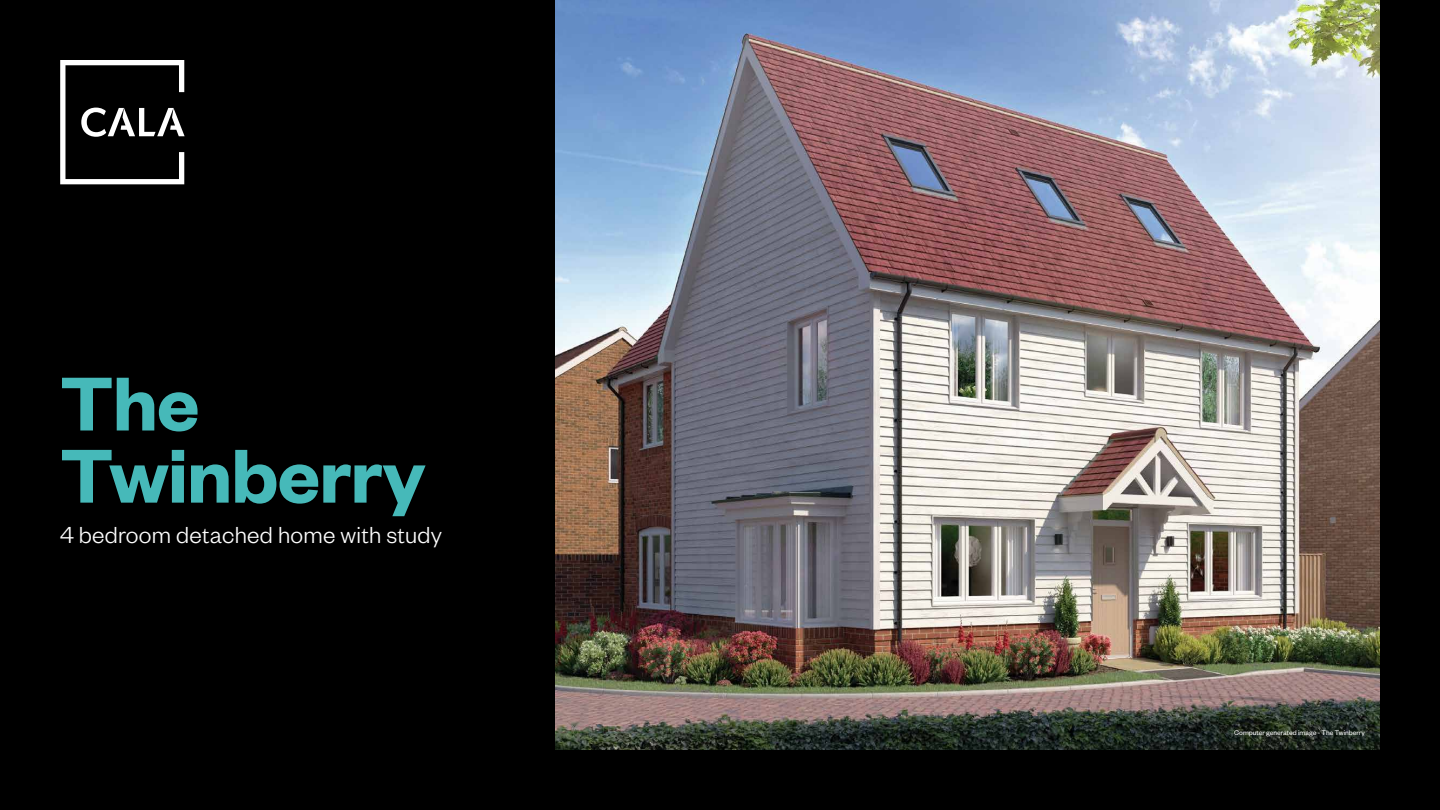
<style>
.page{position:relative;width:1440px;height:810px;background:#000}
.page>*{position:absolute;margin:0;border:0;box-sizing:border-box;transform-origin:0 0}
.t1{font:600 83.78px/72.2px "Founders Grotesk";letter-spacing:-.01em;color:#46b9b9}
.t2{font:300 25.5px "Founders Grotesk";letter-spacing:.01em;color:#fff}
.t3{font:7.5px "Founders Grotesk";color:#fff}
</style>
<div class="page">
<svg style="left:60px;top:60px;width:125px;height:124px"></svg>
<img style="left:555px;top:0;width:825px;height:750px">
<h1 class="t1" style="left:60px;top:363px;width:367px">The<br>Twinberry</h1>
<h2 class="t2" style="left:60px;top:520px;width:384px">4 bedroom detached home with study</h2>
<p class="t3" style="left:1234px;top:728px;width:132px">Computer generated image - The Twinberry</p>
</div>
